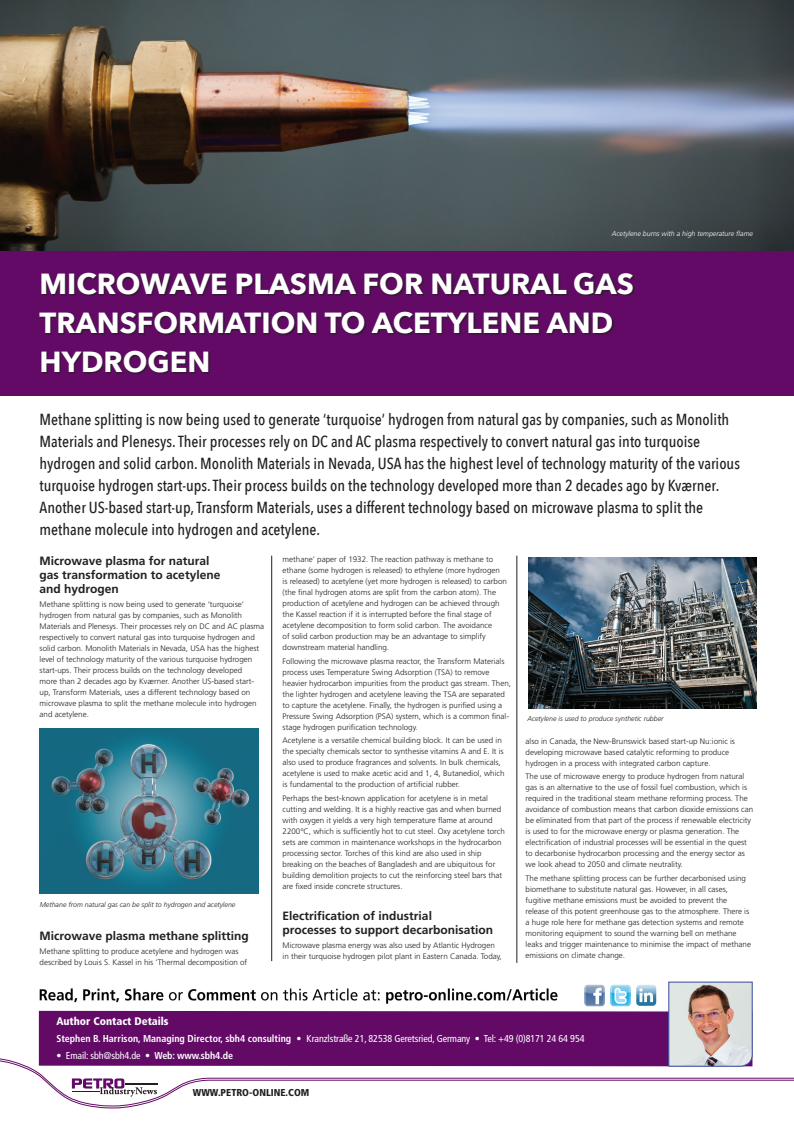
<style>
.page{position:relative;width:794px;height:1134px;background:#fff}
.page>*{position:absolute;margin:0;border:0;box-sizing:border-box;transform-origin:0 0}
.t1{font:700 29px/39px "Avenir Next";color:#fff}
.t2{font:500 16px/22px "Avenir Next Condensed";color:#231f20}
.t3{font:700 12px/14px "Frutiger";color:#231f20}
.t4{font:900 condensed 11px "Frutiger";color:#fff}
.t5{font:condensed 10px "Frutiger";letter-spacing:-.01em;color:#fff}
.t6{font:900 condensed 10px "Frutiger";color:#231f20}
.t7{font:300 8px/11px "Frutiger";color:#231f20}
.t8{font:italic 300 7px "Frutiger";color:#231f20}
.t9{font:italic 300 7px "Frutiger";color:#fff}
.s1{font-weight:700}
</style>
<div class="page">
<img style="left:0;top:0;width:794px;height:251px">
<div style="left:0;top:251px;width:794px;height:144px;background:#620a66"></div>
<div style="left:39px;top:273px;width:596px;height:102px;background:#231f20;opacity:.75"></div>
<hr style="left:516px;top:556px;width:1px;height:407px;background:#231f20">
<hr style="left:271px;top:556px;width:1px;height:405px;background:#231f20">
<svg style="left:0;top:1057px;width:794px;height:50px"></svg>
<img style="left:39px;top:984px;width:618px;height:23px">
<div style="left:39px;top:1011px;width:629px;height:55px;background:#620a66"></div>
<img style="left:668px;top:981px;width:85px;height:86px">
<img style="left:40px;top:729px;width:219px;height:164px">
<img style="left:528px;top:558px;width:228px;height:150px">
<p class="t9" style="left:612px;top:229px;width:143px">Acetylene burns with a high temperature flame</p>
<h1 class="t1" style="left:40px;top:264px;width:596px">MICROWAVE PLASMA FOR NATURAL GAS<br>TRANSFORMATION TO ACETYLENE AND<br>HYDROGEN</h1>
<p class="t2" style="left:40px;top:408px;width:702px">Methane splitting is now being used to generate ‘turquoise’ hydrogen from natural gas by companies, such as Monolith Materials and Plenesys. Their processes rely on DC and AC plasma respectively to convert natural gas into turquoise hydrogen and solid carbon. Monolith Materials in Nevada, USA has the highest level of technology maturity of the various turquoise hydrogen start-ups. Their process builds on the technology developed more than 2 decades ago by Kværner.<br>Another US-based start-up, Transform Materials, uses a different technology based on microwave plasma to split the methane molecule into hydrogen and acetylene.</p>
<h3 class="t3" style="left:40px;top:553px;width:182px">Microwave plasma for natural gas transformation to acetylene and hydrogen</h3>
<p class="t7" style="left:40px;top:598px;width:226px">Methane splitting is now being used to generate ‘turquoise’ hydrogen from natural gas by companies, such as Monolith Materials and Plenesys. Their processes rely on DC and AC plasma respectively to convert natural gas into turquoise hydrogen and solid carbon. Monolith Materials in Nevada, USA has the highest level of technology maturity of the various turquoise hydrogen start-ups. Their process builds on the technology developed<br>more than 2 decades ago by Kværner. Another US-based start&shy;up, Transform Materials, uses a different technology based on microwave plasma to split the methane molecule into hydrogen and acetylene.</p>
<p class="t8" style="left:40px;top:901px;width:197px">Methane from natural gas can be split to hydrogen and acetylene</p>
<h3 class="t3" style="left:40px;top:929px;width:211px">Microwave plasma methane splitting</h3>
<p class="t7" style="left:40px;top:946px;width:209px">Methane splitting to produce acetylene and hydrogen was described by Louis S. Kassel in his ‘Thermal decomposition of</p>
<p class="t7" style="left:282px;top:553px;width:226px">methane’ paper of 1932. The reaction pathway is methane to ethane (some hydrogen is released) to ethylene (more hydrogen<br>is released) to acetylene (yet more hydrogen is released) to carbon (the final hydrogen atoms are split from the carbon atom). The production of acetylene and hydrogen can be achieved through the Kassel reaction if it is interrupted before the final stage of acetylene decomposition to form solid carbon. The avoidance<br>of solid carbon production may be an advantage to simplify downstream material handling.</p>
<p class="t7" style="left:282px;top:655px;width:230px">Following the microwave plasma reactor, the Transform Materials process uses Temperature Swing Adsorption (TSA) to remove heavier hydrocarbon impurities from the product gas stream. Then, the lighter hydrogen and acetylene leaving the TSA are separated to capture the acetylene. Finally, the hydrogen is purified using a Pressure Swing Adsorption (PSA) system, which is a common final&shy;stage hydrogen purification technology.</p>
<p class="t7" style="left:282px;top:735px;width:223px">Acetylene is a versatile chemical building block. It can be used in the specialty chemicals sector to synthesise vitamins A and E. It is also used to produce fragrances and solvents. In bulk chemicals, acetylene is used to make acetic acid and 1, 4, Butanediol, which is fundamental to the production of artificial rubber.</p>
<p class="t7" style="left:282px;top:793px;width:224px">Perhaps the best-known application for acetylene is in metal cutting and welding. It is a highly reactive gas and when burned with oxygen it yields a very high temperature flame at around 2200°C, which is sufficiently hot to cut steel. Oxy acetylene torch sets are common in maintenance workshops in the hydrocarbon processing sector. Torches of this kind are also used in ship breaking on the beaches of Bangladesh and are ubiquitous for building demolition projects to cut the reinforcing steel bars that are fixed inside concrete structures.</p>
<h3 class="t3" style="left:282px;top:909px;width:212px">Electrification of industrial<br>processes to support decarbonisation</h3>
<p class="t7" style="left:282px;top:939px;width:221px">Microwave plasma energy was also used by Atlantic Hydrogen in their turquoise hydrogen pilot plant in Eastern Canada. Today,</p>
<p class="t8" style="left:527px;top:715px;width:138px">Acetylene is used to produce synthetic rubber</p>
<p class="t7" style="left:525px;top:735px;width:211px">also in Canada, the New-Brunswick based start-up Nu:ionic is developing microwave based catalytic reforming to produce hydrogen in a process with integrated carbon capture.</p>
<p class="t7" style="left:525px;top:771px;width:229px">The use of microwave energy to produce hydrogen from natural gas is an alternative to the use of fossil fuel combustion, which is required in the traditional steam methane reforming process. The avoidance of combustion means that carbon dioxide emissions can be eliminated from that part of the process if renewable electricity is used to for the microwave energy or plasma generation. The electrification of industrial processes will be essential in the quest to decarbonise hydrocarbon processing and the energy sector as we look ahead to 2050 and climate neutrality.</p>
<p class="t7" style="left:525px;top:873px;width:227px">The methane splitting process can be further decarbonised using biomethane to substitute natural gas. However, in all cases, fugitive methane emissions must be avoided to prevent the release of this potent greenhouse gas to the atmosphere. There is a huge role here for methane gas detection systems and remote monitoring equipment to sound the warning bell on methane leaks and trigger maintenance to minimise the impact of methane emissions on climate change.</p>
<h3 class="t4" style="left:56px;top:1014px;width:114px">Author Contact Details</h3>
<p class="t5" style="left:56px;top:1032px;width:529px"><span class="s1">Stephen B. Harrison, Managing Director, sbh4 consulting •</span> Kranzlstraße 21, 82538 Geretsried, Germany • Tel: +49 (0)8171 24 64 954</p>
<p class="t5" style="left:56px;top:1049px;width:178px">• Email: sbh@sbh4.de • <span class="s1">Web: www.sbh4.de</span></p>
<p class="t6" style="left:193px;top:1086px;width:118px">WWW.PETRO-ONLINE.COM</p>
</div>
